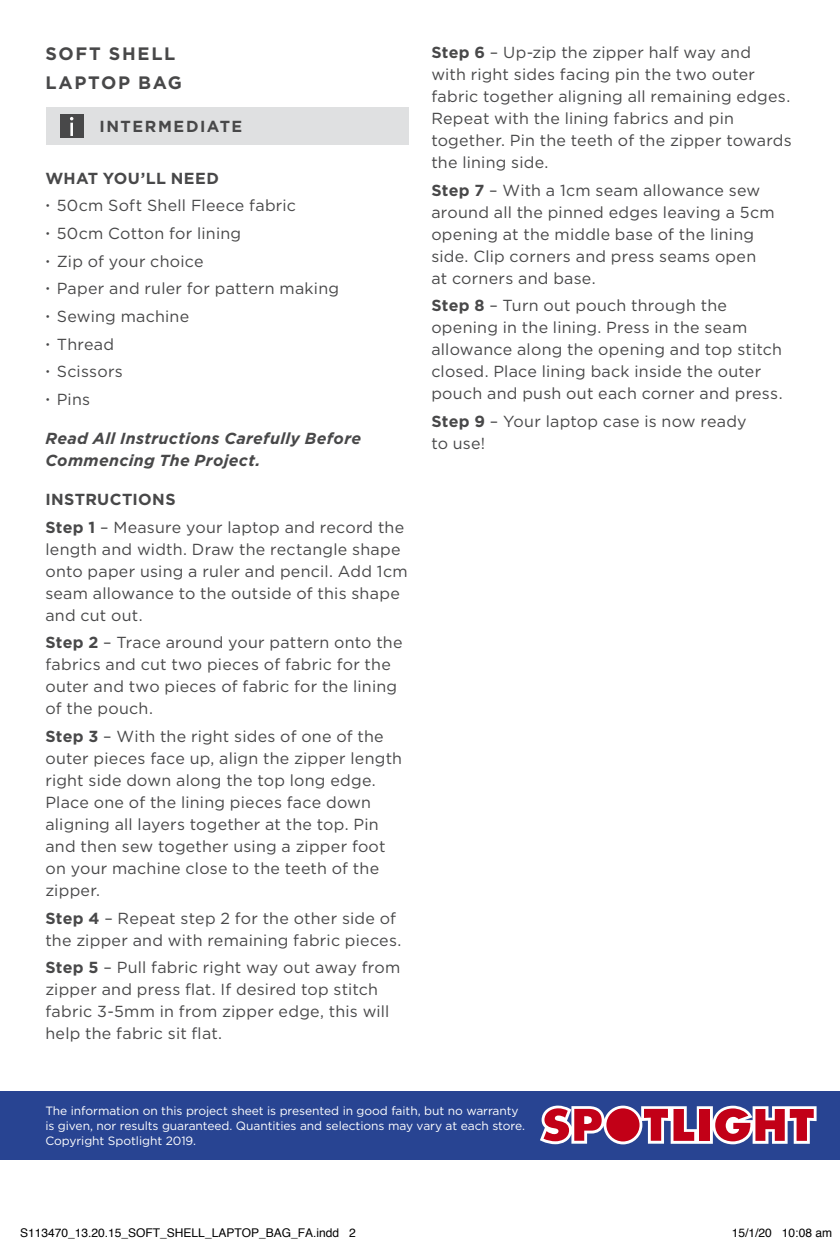
<style>
.page{position:relative;width:840px;height:1243px;background:#fff}
.page>*{position:absolute;margin:0;border:0;box-sizing:border-box;transform-origin:0 0}
.t1{font:700 18px/28.8px "Gotham";letter-spacing:.095em;color:#484849}
.t2{font:16px/22px "Gotham";letter-spacing:.015em;color:#484849}
.t3{font:italic 700 16px/22px "Gotham";letter-spacing:.02em;color:#484849}
.t4{font:700 16px "Gotham";letter-spacing:.015em;color:#484849}
.t5{font:700 16px "Gotham";letter-spacing:.095em;color:#484849}
.t6{font:12px/15px "Gotham";letter-spacing:-.005em;color:#fff}
.t7{font:12px "Helvetica";color:#000}
.s1{font-size:10px}
.s2{font-weight:700}
</style>
<div class="page">
<div style="left:46px;top:108px;width:362px;height:37px;background:#dfe0e1"></div>
<div style="left:60px;top:115px;width:24px;height:23px;background:#484849"></div>
<svg style="left:70px;top:117px;width:3px;height:19px"></svg>
<div style="left:0;top:1090px;width:839px;height:69px;background:#284492"></div>
<svg style="left:540px;top:1106px;width:276px;height:38px"></svg>
<p class="t1" style="left:45px;top:39px;width:138px">SOFT SHELL<br>LAPTOP BAG</p>
<p class="t5" style="left:99px;top:116px;width:144px">INTERMEDIATE</p>
<p class="t4" style="left:45px;top:167px;width:175px">WHAT YOU’LL NEED</p>
<p class="t2" style="left:45px;top:194px;width:252px"><span class="s1">•</span> 50cm Soft Shell Fleece fabric</p>
<p class="t2" style="left:45px;top:222px;width:197px"><span class="s1">•</span> 50cm Cotton for lining</p>
<p class="t2" style="left:45px;top:250px;width:159px"><span class="s1">•</span> Zip of your choice</p>
<p class="t2" style="left:45px;top:277px;width:295px"><span class="s1">•</span> Paper and ruler for pattern making</p>
<p class="t2" style="left:45px;top:305px;width:145px"><span class="s1">•</span> Sewing machine</p>
<p class="t2" style="left:45px;top:333px;width:70px"><span class="s1">•</span> Thread</p>
<p class="t2" style="left:45px;top:360px;width:79px"><span class="s1">•</span> Scissors</p>
<p class="t2" style="left:45px;top:388px;width:46px"><span class="s1">•</span> Pins</p>
<p class="t3" style="left:45px;top:427px;width:317px">Read All Instructions Carefully Before<br>Commencing The Project.</p>
<p class="t2" style="left:45px;top:485px;width:360px;line-height:27.6px"><span class="s2">INSTRUCTIONS<br>Step 1</span> – Measure your laptop and record the</p>
<p class="t2" style="left:45px;top:538px;width:363px">length and width. Draw the rectangle shape onto paper using a ruler and pencil. Add 1cm seam allowance to the outside of this shape and cut out.</p>
<p class="t2" style="left:45px;top:631px;width:358px"><span class="s2">Step 2</span> – Trace around your pattern onto the fabrics and cut two pieces of fabric for the outer and two pieces of fabric for the lining of the pouch.</p>
<p class="t2" style="left:45px;top:725px;width:358px"><span class="s2">Step 3</span> – With the right sides of one of the outer pieces face up, align the zipper length right side down along the top long edge.<br>Place one of the lining pieces face down aligning all layers together at the top. Pin and then sew together using a zipper foot on your machine close to the teeth of the zipper.</p>
<p class="t2" style="left:45px;top:907px;width:357px"><span class="s2">Step 4</span> – Repeat step 2 for the other side of the zipper and with remaining fabric pieces.</p>
<p class="t2" style="left:45px;top:956px;width:356px"><span class="s2">Step 5</span> – Pull fabric right way out away from zipper and press flat. If desired top stitch fabric 3-5mm in from zipper edge, this will help the fabric sit flat.</p>
<p class="t2" style="left:431px;top:41px;width:362px"><span class="s2">Step 6</span> – Up-zip the zipper half way and<br>with right sides facing pin the two outer fabric together aligning all remaining edges.<br>Repeat with the lining fabrics and pin together. Pin the teeth of the zipper towards the lining side.</p>
<p class="t2" style="left:431px;top:179px;width:344px"><span class="s2">Step 7</span> – With a 1cm seam allowance sew around all the pinned edges leaving a 5cm opening at the middle base of the lining side. Clip corners and press seams open at corners and base.</p>
<p class="t2" style="left:431px;top:294px;width:352px"><span class="s2">Step 8</span> – Turn out pouch through the opening in the lining. Press in the seam allowance along the opening and top stitch closed. Place lining back inside the outer pouch and push out each corner and press.</p>
<p class="t2" style="left:431px;top:410px;width:317px"><span class="s2">Step 9</span> – Your laptop case is now ready to use!</p>
<p class="t6" style="left:45px;top:1103px;width:481px">The information on this project sheet is presented in good faith, but no warranty is given, nor results guaranteed. Quantities and selections may vary at each store.<br>Copyright Spotlight 2019.</p>
<p class="t7" style="left:20px;top:1223px;width:337px">S113470_13.20.15_SOFT_SHELL_LAPTOP_BAG_FA.indd 2</p>
<p class="t7" style="left:731px;top:1223px;width:102px">15/1/20 10:08 am</p>
</div>
